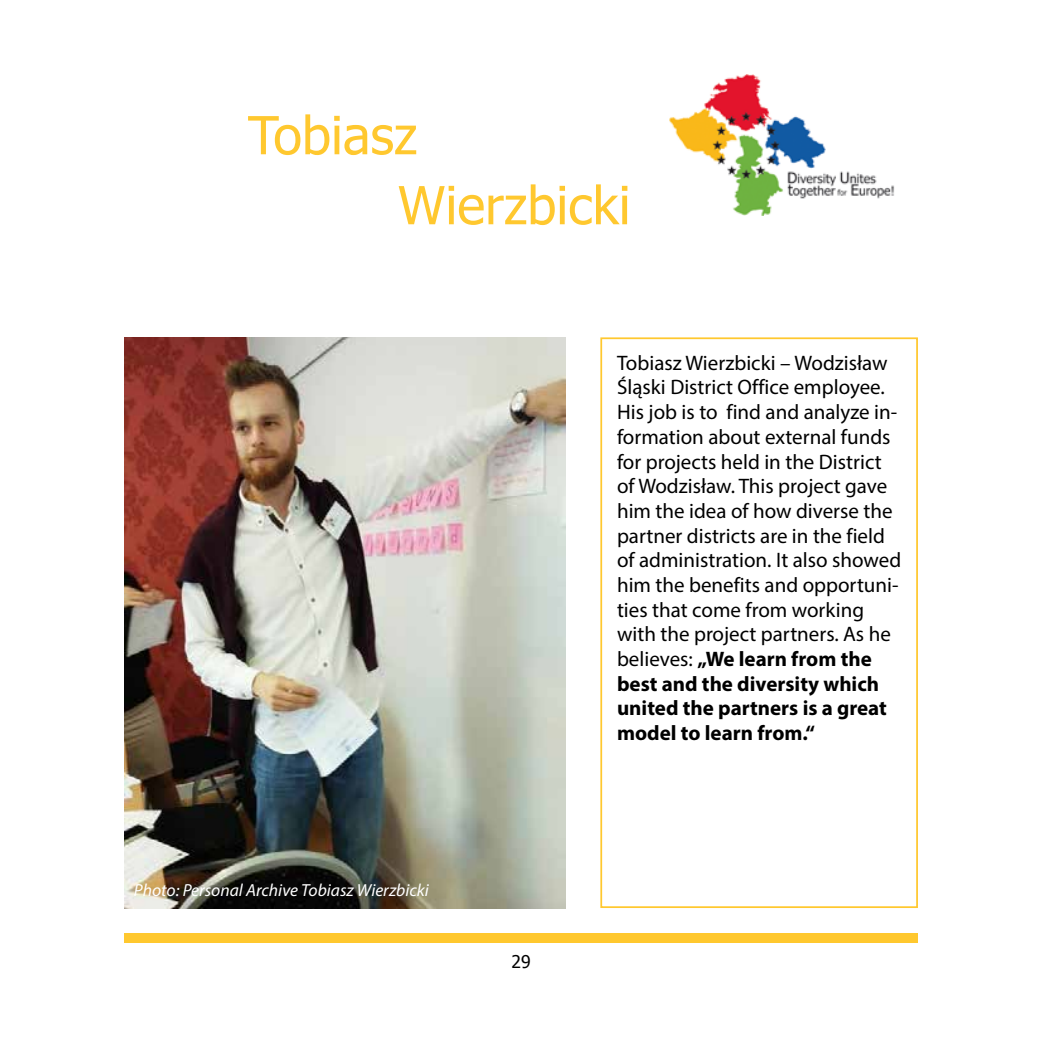
<style>
.page{position:relative;width:1042px;height:1042px;background:#fff}
.page>*{position:absolute;margin:0;border:0;box-sizing:border-box;transform-origin:0 0}
.t1{font:52.5px/70px "Tahoma";color:#ffc82f}
.t2{font:21px/24.7px "Myriad Pro";color:#000}
.t3{font:italic 17.5px "Myriad Pro";color:#fff}
.t4{font:17.5px "Tahoma";color:#000}
.s1{font-weight:700}
</style>
<div class="page">
<img style="left:669px;top:74px;width:226px;height:142px">
<div style="left:124px;top:933px;width:794px;height:10px;background:#ffc82f"></div>
<img style="left:124px;top:337px;width:441px;height:571px">
<div style="left:600px;top:337px;width:318px;height:571px;border:2px solid #ffc82f"></div>
<h1 class="t1" style="left:398px;top:98px;width:234px;text-indent:-150px">Tobiasz<br>Wierzbicki</h1>
<p class="t3" style="left:134px;top:879px;width:296px">Photo: Personal Archive Tobiasz Wierzbicki</p>
<p class="t4" style="left:511px;top:950px;width:21px">29</p>
<p class="t2" style="left:617px;top:350px;width:286px">Tobiasz Wierzbicki – Wodzisław<br>Śląski District Office employee.<br>His job is to find and analyze in&shy;formation about external funds for projects held in the District of Wodzisław. This project gave him the idea of how diverse the partner districts are in the field of administration. It also showed him the benefits and opportuni&shy;ties that come from working with the project partners. As he believes: <span class="s1">„We learn from the best and the diversity which united the partners is a great model to learn from.“</span></p>
</div>
